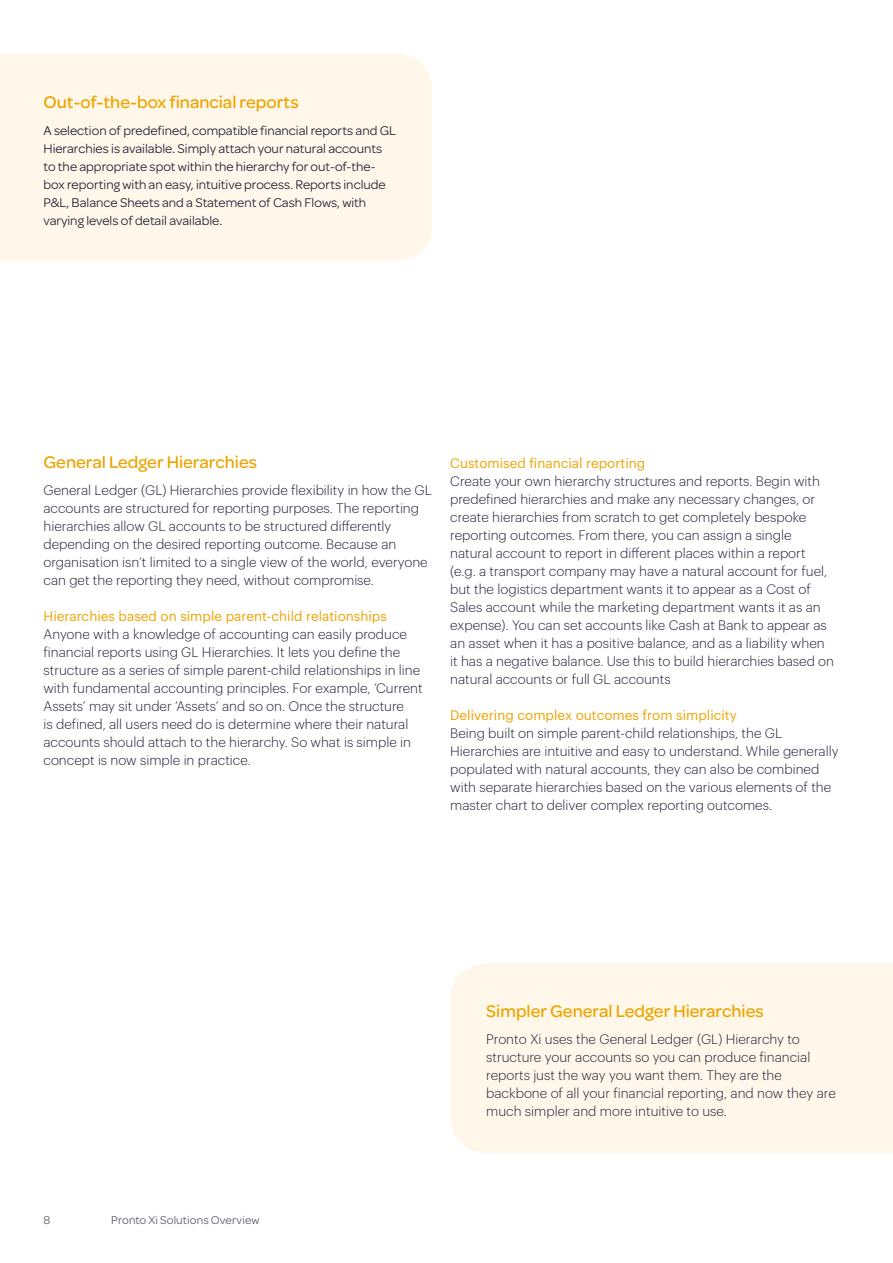
<style>
.page{position:relative;width:893px;height:1263px;background:#fff}
.page>*{position:absolute;margin:0;border:0;box-sizing:border-box;transform-origin:0 0}
.t1{font:500 18px "Omnes";color:#eda400}
.t2{font:300 13.5px/18px "Graphik";color:#262139}
.t3{font:13.5px/18px "Omnes";color:#262139}
.t4{font:13.5px "Graphik";color:#eda400}
.t5{font:12px "Omnes";letter-spacing:.01em;color:#62586c}
</style>
<div class="page">
<div style="left:0;top:54px;width:432px;height:207px;background:#fff7e9"></div>
<div style="left:450px;top:964px;width:443px;height:189px;background:#fff7e9"></div>
<h1 class="t1" style="left:44px;top:90px;width:257px">Out-of-the-box financial reports</h1>
<p class="t3" style="left:44px;top:121px;width:354px">A selection of predefined, compatible financial reports and GL Hierarchies is available. Simply attach your natural accounts to the appropriate spot within the hierarchy for out-of-the&shy;box reporting with an easy, intuitive process. Reports include P&amp;L, Balance Sheets and a Statement of Cash Flows, with varying levels of detail available.</p>
<h1 class="t1" style="left:44px;top:450px;width:215px">General Ledger Hierarchies</h1>
<p class="t2" style="left:44px;top:480px;width:390px">General Ledger (GL) Hierarchies provide flexibility in how the GL accounts are structured for reporting purposes. The reporting hierarchies allow GL accounts to be structured differently depending on the desired reporting outcome. Because an organisation isn’t limited to a single view of the world, everyone can get the reporting they need, without compromise.</p>
<p class="t4" style="left:44px;top:606px;width:345px">Hierarchies based on simple parent-child relationships</p>
<p class="t2" style="left:44px;top:624px;width:381px">Anyone with a knowledge of accounting can easily produce financial reports using GL Hierarchies. It lets you define the structure as a series of simple parent-child relationships in line with fundamental accounting principles. For example, ‘Current Assets’ may sit under ‘Assets’ and so on. Once the structure<br>is defined, all users need do is determine where their natural accounts should attach to the hierarchy. So what is simple in concept is now simple in practice.</p>
<p class="t4" style="left:450px;top:453px;width:197px">Customised financial reporting</p>
<p class="t2" style="left:450px;top:471px;width:385px">Create your own hierarchy structures and reports. Begin with predefined hierarchies and make any necessary changes, or create hierarchies from scratch to get completely bespoke reporting outcomes. From there, you can assign a single natural account to report in different places within a report (e.g. a transport company may have a natural account for fuel, but the logistics department wants it to appear as a Cost of Sales account while the marketing department wants it as an expense). You can set accounts like Cash at Bank to appear as an asset when it has a positive balance, and as a liability when it has a negative balance. Use this to build hierarchies based on natural accounts or full GL accounts</p>
<p class="t4" style="left:450px;top:705px;width:288px">Delivering complex outcomes from simplicity</p>
<p class="t2" style="left:450px;top:723px;width:390px">Being built on simple parent-child relationships, the GL Hierarchies are intuitive and easy to understand. While generally populated with natural accounts, they can also be combined with separate hierarchies based on the various elements of the master chart to deliver complex reporting outcomes.</p>
<p class="t5" style="left:44px;top:1212px;width:8px">8</p>
<p class="t5" style="left:111px;top:1212px;width:150px">Pronto Xi Solutions Overview</p>
<h1 class="t1" style="left:486px;top:999px;width:279px">Simpler General Ledger Hierarchies</h1>
<p class="t2" style="left:486px;top:1029px;width:351px">Pronto Xi uses the General Ledger (GL) Hierarchy to structure your accounts so you can produce financial reports just the way you want them. They are the backbone of all your financial reporting, and now they are much simpler and more intuitive to use.</p>
</div>
